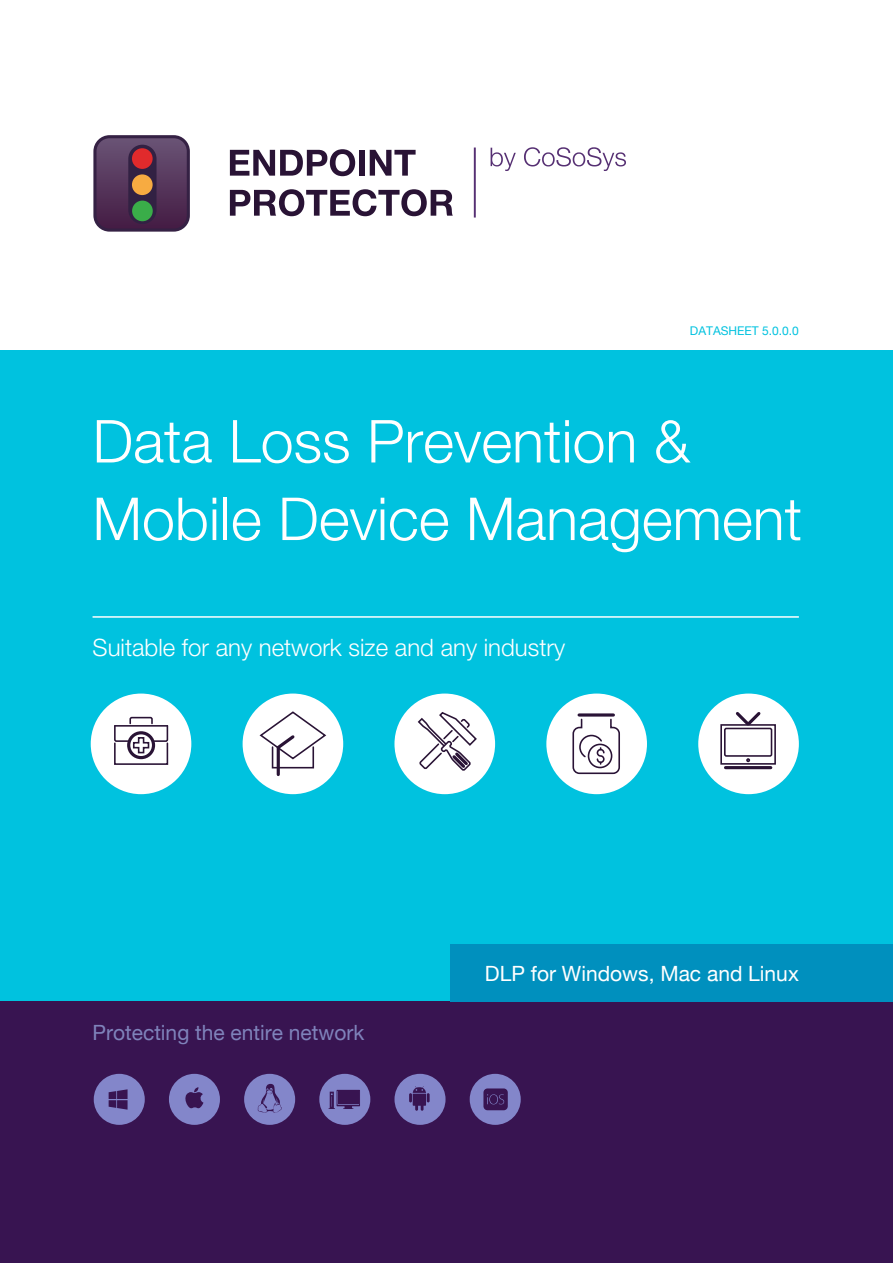
<style>
.page{position:relative;width:893px;height:1263px;background:#00c2df}
.page>*{position:absolute;margin:0;border:0;box-sizing:border-box;transform-origin:0 0}
.t1{font:300 59.25px/77.6px "Helvetica Neue";color:#fff}
.t2{font:300 24px "Helvetica Neue";color:#fff}
.t3{font:21px "Helvetica Neue";color:#7f83bb}
.t4{font:21px "Helvetica Neue";color:#fff}
.t5{font:12px "Helvetica Neue";color:#00c2df}
</style>
<div class="page">
<div style="left:0;top:0;width:893px;height:349px;background:#fff"></div>
<div style="left:0;top:1002px;width:893px;height:261px;background:#381451"></div>
<hr style="left:474px;top:148px;width:2px;height:70px;background:#563073">
<svg style="left:491px;top:148px;width:25px;height:23px"></svg>
<svg style="left:524px;top:147px;width:102px;height:24px"></svg>
<svg style="left:230px;top:149px;width:125px;height:27px"></svg>
<div style="left:359px;top:150px;width:6px;height:26px;background:#291335"></div>
<svg style="left:370px;top:150px;width:46px;height:26px"></svg>
<svg style="left:230px;top:189px;width:223px;height:27px"></svg>
<svg style="left:97px;top:139px;width:89px;height:89px;background:#513458"></svg>
<div style="left:132px;top:148px;width:21px;height:21px;background:#e12a2c;border-radius:50%"></div>
<div style="left:132px;top:174px;width:21px;height:21px;background:#f7ab41;border-radius:50%"></div>
<div style="left:132px;top:201px;width:21px;height:20px;background:#3aad49;border-radius:50%"></div>
<div style="left:93px;top:135px;width:97px;height:97px;border:3px solid #352144;border-radius:15px"></div>
<div style="left:698px;top:693px;width:101px;height:101px;background:#fff;border-radius:50%"></div>
<div style="left:91px;top:693px;width:100px;height:101px;background:#fff;border-radius:50%"></div>
<div style="left:243px;top:693px;width:100px;height:101px;background:#fff;border-radius:50%"></div>
<div style="left:394px;top:693px;width:101px;height:101px;background:#fff;border-radius:50%"></div>
<div style="left:546px;top:693px;width:101px;height:101px;background:#fff;border-radius:50%"></div>
<div style="left:720px;top:724px;width:56px;height:41px;border:2px solid #291335"></div>
<div style="left:724px;top:728px;width:48px;height:29px;border:2px solid #291335;border-radius:2px"></div>
<svg style="left:746px;top:758px;width:4px;height:4px"></svg>
<svg style="left:733px;top:712px;width:30px;height:17px"></svg>
<div style="left:114px;top:742px;width:54px;height:23px;border:2px solid #291335"></div>
<div style="left:127px;top:731px;width:28px;height:28px;border:3px solid #291335;border-radius:50%"></div>
<svg style="left:114px;top:716px;width:55px;height:38px"></svg>
<hr style="left:115px;top:725px;width:52px;height:2px;background:#291335">
<svg style="left:417px;top:712px;width:60px;height:59px"></svg>
<svg style="left:259px;top:711px;width:68px;height:65px"></svg>
<hr style="left:725px;top:766px;width:46px;height:3px;background:#291335">
<div style="left:169px;top:1074px;width:51px;height:51px;background:#8386ca;border-radius:50%"></div>
<svg style="left:185px;top:1087px;width:18px;height:21px"></svg>
<div style="left:94px;top:1074px;width:51px;height:51px;background:#8386ca;border-radius:50%"></div>
<svg style="left:109px;top:1089px;width:19px;height:21px"></svg>
<div style="left:394px;top:1074px;width:52px;height:51px;background:#8386ca;border-radius:50%"></div>
<svg style="left:409px;top:1086px;width:21px;height:25px"></svg>
<div style="left:470px;top:1074px;width:51px;height:51px;background:#8386ca;border-radius:50%"></div>
<svg style="left:483px;top:1088px;width:25px;height:22px"></svg>
<div style="left:244px;top:1074px;width:51px;height:51px;background:#8386ca;border-radius:50%"></div>
<svg style="left:258px;top:1084px;width:24px;height:29px"></svg>
<div style="left:319px;top:1074px;width:51px;height:51px;background:#8386ca;border-radius:50%"></div>
<svg style="left:329px;top:1090px;width:31px;height:19px"></svg>
<hr style="left:93px;top:616px;width:706px;height:2px;background:#fff">
<div style="left:451px;top:944px;width:442px;height:58px;background:#0090be"></div>
<svg style="left:579px;top:713px;width:34px;height:4px"></svg>
<svg style="left:572px;top:718px;width:48px;height:57px"></svg>
<p class="t5" style="left:690px;top:324px;width:110px">DATASHEET 5.0.0.0</p>
<p class="t1" style="left:93px;top:401px;width:711px">Data Loss Prevention &amp;<br>Mobile Device Management</p>
<p class="t2" style="left:93px;top:632px;width:474px">Suitable for any network size and any industry</p>
<p class="t3" style="left:93px;top:1020px;width:273px">Protecting the entire network</p>
<p class="t4" style="left:485px;top:961px;width:315px">DLP for Windows, Mac and Linux</p>
</div>
